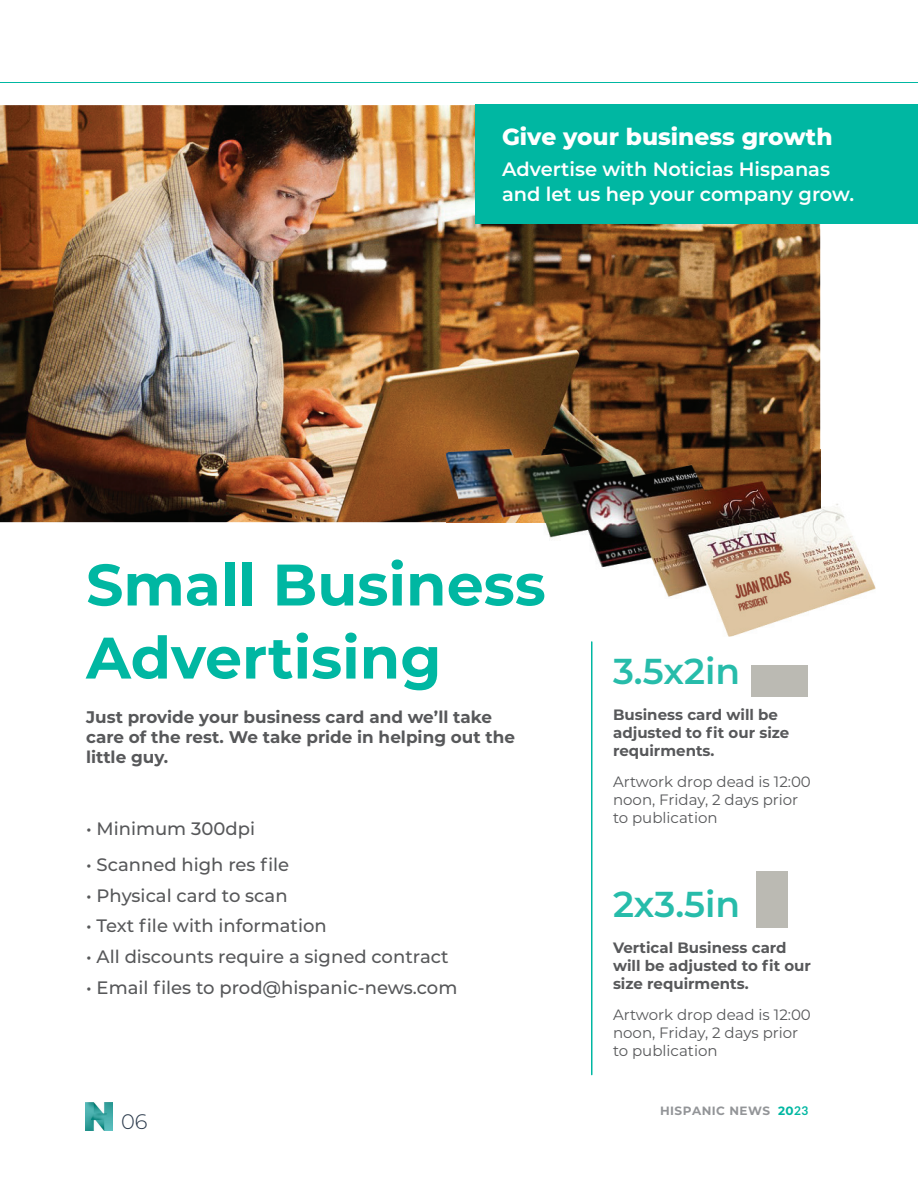
<style>
.page{position:relative;width:918px;height:1188px;background:#fff}
.page>*{position:absolute;margin:0;border:0;box-sizing:border-box;transform-origin:0 0}
.t1{font:700 58.5px/73.1px "Montserrat";color:#00b7a2}
.t2{font:600 36px "Montserrat";color:#27bcaa}
.t3{font:800 23.25px "Montserrat";color:#fff}
.t4{font:300 21px "Montserrat";color:#2a394b}
.t5{font:600 19.35px/24.3px "Montserrat";color:#fff}
.t6{font:500 18px "Montserrat";color:#57585a}
.t7{font:700 16.8px/20.1px "Montserrat";color:#57585a}
.t8{font:15px/18px "Montserrat";color:#57585a}
.t9{font:700 15px/18px "Montserrat";color:#57585a}
.t10{font:700 12px "Montserrat";letter-spacing:.04em;color:#939598}
.s1{color:#00b7a2}
.s2{font-family:"Lato";color:#00b7a2}
</style>
<div class="page">
<img style="left:0;top:105px;width:820px;height:417px">
<img style="left:446px;top:449px;width:430px;height:188px">
<img style="left:446px;top:449px;width:374px;height:73px">
<div style="left:476px;top:105px;width:442px;height:119px;background:#00b7a2"></div>
<hr style="left:591px;top:642px;width:1px;height:433px;background:#00b7a2">
<div style="left:751px;top:665px;width:56px;height:32px;background:#bbbab3"></div>
<div style="left:756px;top:871px;width:31px;height:56px;background:#bbbab3"></div>
<hr style="left:0;top:82px;width:918px;height:1px;background:#00b7a2">
<img style="left:85px;top:1103px;width:27px;height:27px">
<p class="t3" style="left:502px;top:120px;width:332px">Give your business growth</p>
<p class="t5" style="left:502px;top:156px;width:354px">Advertise with Noticias Hispanas and let us hep your company grow.</p>
<h1 class="t1" style="left:86px;top:545px;width:461px">Small Business<br>Advertising</h1>
<p class="t7" style="left:86px;top:706px;width:431px">Just provide your business card and we’ll take care of the rest. We take pride in helping out the little guy.</p>
<p class="t6" style="left:86px;top:816px;width:170px">• Minimum 300dpi</p>
<p class="t6" style="left:86px;top:852px;width:205px">• Scanned high res file</p>
<p class="t6" style="left:86px;top:883px;width:203px">• Physical card to scan</p>
<p class="t6" style="left:86px;top:913px;width:242px">• Text file with information</p>
<p class="t6" style="left:86px;top:944px;width:364px">• All discounts require a signed contract</p>
<p class="t6" style="left:86px;top:975px;width:373px">• Email files to prod@hispanic-news.com</p>
<p class="t4" style="left:121px;top:1108px;width:28px">06</p>
<h2 class="t2" style="left:613px;top:646px;width:129px">3.5x2in</h2>
<p class="t9" style="left:613px;top:705px;width:178px">Business card will be adjusted to fit our size requirments.</p>
<p class="t8" style="left:613px;top:772px;width:199px">Artwork drop dead is 12:00 noon, Friday, 2 days prior to publication</p>
<h2 class="t2" style="left:613px;top:879px;width:129px">2x3.5in</h2>
<p class="t9" style="left:613px;top:938px;width:200px">Vertical Business card will be adjusted to fit our size requirments.</p>
<p class="t8" style="left:613px;top:1005px;width:199px">Artwork drop dead is 12:00 noon, Friday, 2 days prior to publication</p>
<p class="t10" style="left:660px;top:1102px;width:150px">HISPANIC NEWS <span class="s1">20</span><span class="s2">23</span></p>
</div>
